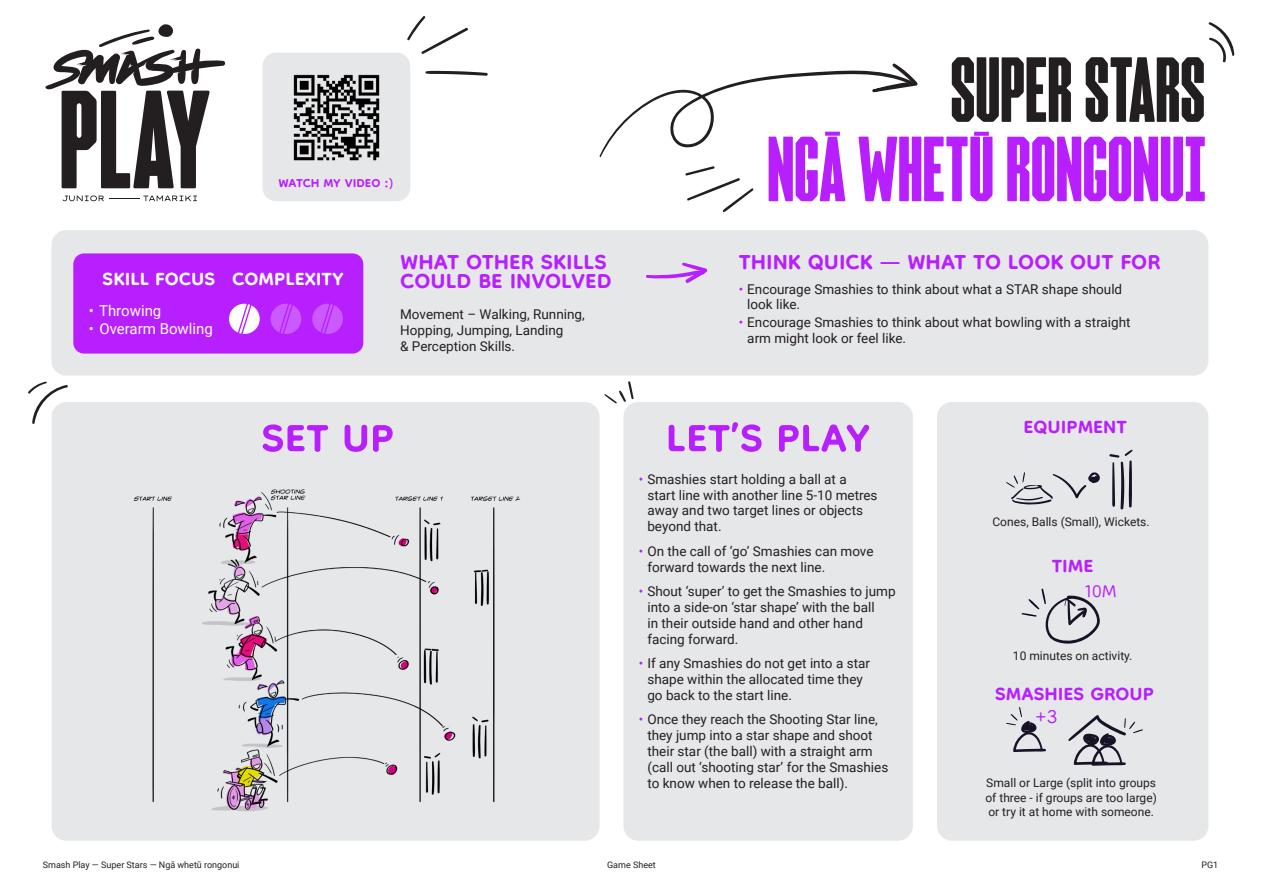
<style>
.page{position:relative;width:1263px;height:893px;background:#fff}
.page>*{position:absolute;margin:0;border:0;box-sizing:border-box;transform-origin:0 0}
.t1{font:92.25px "Arto Condensed Regular Rounded";color:#b81fff}
.t2{font:92.25px "Arto Condensed Regular Rounded";color:#231f20}
.t3{font:700 64.5px "Dongle";color:#b81fff}
.t4{font:700 34.5px "Dongle";color:#b81fff}
.t5{font:300 32.25px "Dongle";color:#b81fff}
.t6{font:700 30px "Dongle";color:#b81fff}
.t7{font:700 30px "Dongle";color:#fff}
.t8{font:300 29.25px "Dongle";color:#b81fff}
.t9{font:700 19.5px "Dongle";color:#b81fff}
.t10{font:15px "Roboto";color:#fff}
.t11{font:13.5px/15.9px "Roboto";color:#231f20}
.t12{font:12px/14.4px "Roboto";color:#231f20;text-align:justify}
.t13{font:9px "Roboto";color:#231f20}
.s1{color:#b81fff}
</style>
<div class="page">
<div style="left:52px;top:402px;width:547px;height:439px;background:#e6e7e9;border-radius:15px"></div>
<div style="left:623px;top:402px;width:290px;height:439px;background:#e6e7e9;border-radius:15px"></div>
<svg style="left:63px;top:195px;width:134px;height:6px"></svg>
<svg style="left:45px;top:24px;width:181px;height:164px"></svg>
<svg style="left:1208px;top:22px;width:26px;height:41px"></svg>
<div style="left:263px;top:53px;width:147px;height:148px;background:#e6e7e9;border-radius:14px"></div>
<img style="left:293px;top:74px;width:87px;height:87px">
<svg style="left:425px;top:71px;width:63px;height:5px"></svg>
<svg style="left:407px;top:16px;width:61px;height:38px"></svg>
<svg style="left:28px;top:381px;width:40px;height:43px"></svg>
<div style="left:51px;top:230px;width:1157px;height:146px;background:#e6e7e9;border-radius:15px"></div>
<div style="left:73px;top:253px;width:290px;height:101px;background:#b81fff;border-radius:11px"></div>
<div style="left:229px;top:304px;width:31px;height:30px;background:#fff;border-radius:50%"></div>
<div style="left:271px;top:304px;width:30px;height:30px;background:#ca5aff;border-radius:50%"></div>
<div style="left:312px;top:304px;width:31px;height:30px;background:#ca5aff;border-radius:50%"></div>
<svg style="left:236px;top:303px;width:17px;height:31px"></svg>
<svg style="left:277px;top:303px;width:17px;height:31px"></svg>
<svg style="left:319px;top:303px;width:17px;height:31px"></svg>
<svg style="left:646px;top:262px;width:62px;height:21px"></svg>
<div style="left:937px;top:402px;width:271px;height:439px;background:#e6e7e9;border-radius:15px"></div>
<svg style="left:604px;top:381px;width:30px;height:23px"></svg>
<svg style="left:599px;top:63px;width:319px;height:94px"></svg>
<svg style="left:1021px;top:588px;width:79px;height:56px"></svg>
<img style="left:133px;top:489px;width:388px;height:323px">
<svg style="left:685px;top:166px;width:69px;height:46px"></svg>
<svg style="left:1006px;top:707px;width:40px;height:45px"></svg>
<svg style="left:1068px;top:715px;width:58px;height:51px"></svg>
<svg style="left:1129px;top:721px;width:6px;height:8px"></svg>
<svg style="left:1133px;top:729px;width:10px;height:4px"></svg>
<svg style="left:1109px;top:449px;width:24px;height:61px"></svg>
<svg style="left:1006px;top:472px;width:94px;height:33px"></svg>
<h3 class="t9" style="left:278px;top:172px;width:117px">WATCH MY VIDEO :)</h3>
<p class="t7" style="left:103px;top:263px;width:114px">SKILL FOCUS</p>
<p class="t10" style="left:89px;top:300px;width:74px">• Throwing</p>
<p class="t10" style="left:89px;top:318px;width:125px">• Overarm Bowling</p>
<h3 class="t7" style="left:232px;top:263px;width:113px">COMPLEXITY</h3>
<p class="t4" style="left:400px;top:243px;width:208px">WHAT OTHER SKILLS</p>
<p class="t4" style="left:400px;top:263px;width:213px">COULD BE INVOLVED</p>
<p class="t11" style="left:400px;top:305px;width:186px">Movement – Walking, Running,<br>Hopping, Jumping, Landing<br>&amp; Perception Skills.</p>
<p class="t2" style="left:950px;top:44px;width:256px">SUPER STARS</p>
<p class="t1" style="left:767px;top:123px;width:440px">NGĀ WHETŪ RONGONUI</p>
<h3 class="t4" style="left:739px;top:243px;width:423px">THINK QUICK — WHAT TO LOOK OUT FOR</h3>
<p class="t11" style="left:747px;top:280px;width:376px;text-indent:-9px"><span class="s1">•</span> Encourage Smashies to think about what a STAR shape should look like.</p>
<p class="t11" style="left:747px;top:314px;width:385px;text-indent:-9px"><span class="s1">•</span> Encourage Smashies to think about what bowling with a straight arm might look or feel like.</p>
<h2 class="t3" style="left:261px;top:404px;width:134px">SET UP</h2>
<h2 class="t3" style="left:666px;top:404px;width:206px">LET’S PLAY</h2>
<p class="t11" style="left:647px;top:470px;width:232px;text-indent:-9px"><span class="s1">•</span> Smashies start holding a ball at a start line with another line 5-10 metres away and two target lines or objects beyond that.</p>
<p class="t11" style="left:647px;top:542px;width:228px;text-indent:-9px"><span class="s1">•</span> On the call of ‘go’ Smashies can move forward towards the next line.</p>
<p class="t11" style="left:647px;top:583px;width:250px;text-indent:-9px"><span class="s1">•</span> Shout ‘super’ to get the Smashies to jump into a side-on ‘star shape’ with the ball<br>in their outside hand and other hand facing forward.</p>
<p class="t11" style="left:647px;top:655px;width:224px;text-indent:-9px"><span class="s1">•</span> If any Smashies do not get into a star shape within the allocated time they go back to the start line.</p>
<p class="t11" style="left:647px;top:711px;width:242px;text-indent:-9px"><span class="s1">•</span> Once they reach the Shooting Star line, they jump into a star shape and shoot their star (the ball) with a straight arm (call out ‘shooting star’ for the Smashies to know when to release the ball).</p>
<h3 class="t6" style="left:1023px;top:411px;width:105px">EQUIPMENT</h3>
<p class="t12" style="left:992px;top:514px;width:159px">Cones, Balls (Small), Wickets.</p>
<p class="t6" style="left:1052px;top:550px;width:43px">TIME</p>
<p class="t8" style="left:1084px;top:576px;width:34px">10M</p>
<p class="t12" style="left:1013px;top:648px;width:121px">10 minutes on activity.</p>
<p class="t6" style="left:995px;top:678px;width:160px">SMASHIES GROUP</p>
<p class="t5" style="left:1034px;top:700px;width:25px">+3</p>
<p class="t12" style="left:985px;top:775px;width:173px">Small or Large (split into groups of three - if groups are too large) or try it at home with someone.</p>
<p class="t13" style="left:43px;top:858px;width:198px">Smash Play — Super Stars — Ngā whetū rongonui</p>
<p class="t13" style="left:607px;top:858px;width:50px">Game Sheet</p>
<p class="t13" style="left:1201px;top:858px;width:18px">PG1</p>
</div>
